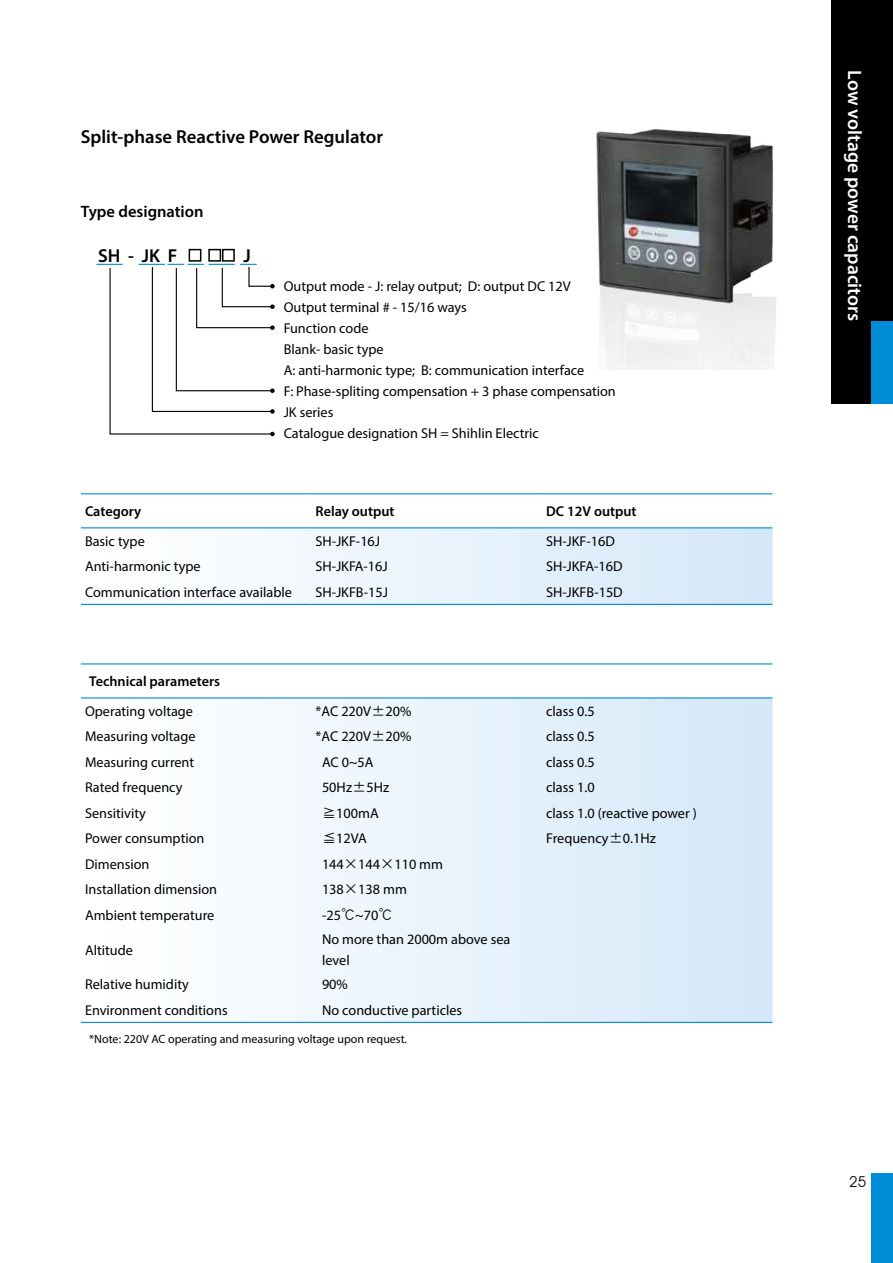
<style>
.page{position:relative;width:893px;height:1263px;background:#fff}
.page>*{position:absolute;margin:0;border:0;box-sizing:border-box;transform-origin:0 0}
.t1{font:600 19.5px "Myriad Pro";color:#fff}
.t2{font:600 18.75px "Myriad Pro";color:#000}
.t3{font:600 16.5px "Myriad Pro";color:#000}
.t4{font:15px "Avant Garde IT Cby BT";color:#000}
.t5{font:14.25px/21px "Myriad Pro";color:#000}
.t6{font:600 14.25px "Myriad Pro";color:#000}
.t7{font:12px "Myriad Pro";color:#000}
.s1{font-family:"DF Hei Std W5"}
</style>
<div class="page">
<div style="left:831px;top:0;width:62px;height:404px;background:#000"></div>
<div style="left:872px;top:321px;width:21px;height:83px;background:#008cd6"></div>
<div style="left:872px;top:1174px;width:21px;height:89px;background:#008cd6"></div>
<svg style="left:81px;top:494px;width:691px;height:1px"></svg>
<svg style="left:81px;top:528px;width:691px;height:76px"></svg>
<hr style="left:81px;top:493px;width:230px;height:1px;background:#008cd6">
<hr style="left:311px;top:493px;width:231px;height:1px;background:#008cd6">
<hr style="left:542px;top:493px;width:230px;height:1px;background:#008cd6">
<hr style="left:81px;top:527px;width:230px;height:1px;background:#008cd6">
<hr style="left:311px;top:527px;width:231px;height:1px;background:#008cd6">
<hr style="left:542px;top:527px;width:230px;height:1px;background:#008cd6">
<hr style="left:81px;top:604px;width:230px;height:1px;background:#008cd6">
<hr style="left:311px;top:604px;width:231px;height:1px;background:#008cd6">
<hr style="left:542px;top:604px;width:230px;height:1px;background:#008cd6">
<svg style="left:81px;top:698px;width:691px;height:324px"></svg>
<hr style="left:81px;top:663px;width:230px;height:1px;background:#008cd6">
<hr style="left:311px;top:663px;width:231px;height:1px;background:#008cd6">
<hr style="left:542px;top:663px;width:230px;height:1px;background:#008cd6">
<hr style="left:81px;top:697px;width:230px;height:1px;background:#008cd6">
<hr style="left:311px;top:697px;width:231px;height:1px;background:#008cd6">
<hr style="left:542px;top:697px;width:230px;height:1px;background:#008cd6">
<hr style="left:81px;top:1022px;width:230px;height:1px;background:#008cd6">
<hr style="left:311px;top:1022px;width:231px;height:1px;background:#008cd6">
<hr style="left:542px;top:1022px;width:230px;height:1px;background:#008cd6">
<svg style="left:96px;top:264px;width:179px;height:172px"></svg>
<div style="left:189px;top:249px;width:12px;height:13px;border:2px solid #000"></div>
<div style="left:208px;top:249px;width:13px;height:13px;border:2px solid #000"></div>
<div style="left:222px;top:249px;width:13px;height:13px;border:2px solid #000"></div>
<img style="left:596px;top:129px;width:180px;height:241px">
<h2 class="t2" style="left:81px;top:124px;width:304px">Split-phase Reactive Power Regulator</h2>
<p class="t3" style="left:81px;top:201px;width:124px">Type designation</p>
<h2 class="t2" style="left:98px;top:243px;width:81px">SH - JK F</h2>
<h2 class="t2" style="left:243px;top:243px;width:9px">J</h2>
<p class="t5" style="left:284px;top:275px;width:334px">Output mode - J: relay output; D: output DC 12V Output terminal # - 15/16 ways<br>Function code<br>Blank- basic type<br>A: anti-harmonic type; B: communication interface<br>F: Phase-spliting compensation + 3 phase compensation JK series<br>Catalogue designation SH = Shihlin Electric</p>
<p class="t6" style="left:85px;top:502px;width:58px">Category</p>
<p class="t6" style="left:316px;top:502px;width:80px">Relay output</p>
<p class="t6" style="left:546px;top:502px;width:92px">DC 12V output</p>
<p class="t5" style="left:85px;top:530px;width:61px">Basic type</p>
<p class="t5" style="left:316px;top:530px;width:66px">SH-JKF-16J</p>
<p class="t5" style="left:546px;top:530px;width:70px">SH-JKF-16D</p>
<p class="t5" style="left:85px;top:556px;width:117px">Anti-harmonic type</p>
<p class="t5" style="left:316px;top:556px;width:74px">SH-JKFA-16J</p>
<p class="t5" style="left:546px;top:556px;width:78px">SH-JKFA-16D</p>
<p class="t5" style="left:85px;top:581px;width:208px">Communication interface available</p>
<p class="t5" style="left:316px;top:581px;width:74px">SH-JKFB-15J</p>
<p class="t5" style="left:546px;top:581px;width:78px">SH-JKFB-15D</p>
<p class="t6" style="left:89px;top:672px;width:132px">Technical parameters</p>
<p class="t5" style="left:85px;top:700px;width:110px">Operating voltage</p>
<p class="t5" style="left:316px;top:700px;width:97px">*AC 220V<span class="s1">±</span>20%</p>
<p class="t5" style="left:546px;top:700px;width:50px">class 0.5</p>
<p class="t5" style="left:85px;top:726px;width:112px">Measuring voltage</p>
<p class="t5" style="left:316px;top:726px;width:97px">*AC 220V<span class="s1">±</span>20%</p>
<p class="t5" style="left:546px;top:726px;width:50px">class 0.5</p>
<p class="t5" style="left:85px;top:751px;width:111px">Measuring current</p>
<p class="t5" style="left:322px;top:751px;width:53px">AC 0~5A</p>
<p class="t5" style="left:546px;top:751px;width:50px">class 0.5</p>
<p class="t5" style="left:85px;top:777px;width:99px">Rated frequency</p>
<p class="t5" style="left:322px;top:777px;width:69px">50Hz<span class="s1">±</span>5Hz</p>
<p class="t5" style="left:546px;top:777px;width:50px">class 1.0</p>
<p class="t5" style="left:85px;top:802px;width:62px">Sensitivity</p>
<p class="t5" style="left:322px;top:802px;width:58px"><span class="s1">≧</span>100mA</p>
<p class="t5" style="left:546px;top:802px;width:152px">class 1.0 (reactive power )</p>
<p class="t5" style="left:85px;top:828px;width:121px">Power consumption</p>
<p class="t5" style="left:322px;top:828px;width:46px"><span class="s1">≦</span>12VA</p>
<p class="t5" style="left:546px;top:828px;width:111px">Frequency<span class="s1">±</span>0.1Hz</p>
<p class="t5" style="left:85px;top:853px;width:66px">Dimension</p>
<p class="t5" style="left:322px;top:853px;width:123px">144<span class="s1">×</span>144<span class="s1">×</span>110 mm</p>
<p class="t5" style="left:85px;top:879px;width:134px">Installation dimension</p>
<p class="t5" style="left:322px;top:879px;width:86px">138<span class="s1">×</span>138 mm</p>
<p class="t5" style="left:85px;top:904px;width:131px">Ambient temperature</p>
<p class="t5" style="left:322px;top:904px;width:72px">-25<span class="s1">℃</span>~70<span class="s1">℃</span></p>
<p class="t5" style="left:85px;top:939px;width:49px">Altitude</p>
<p class="t5" style="left:322px;top:928px;width:190px">No more than 2000m above sea level</p>
<p class="t5" style="left:85px;top:974px;width:105px">Relative humidity</p>
<p class="t5" style="left:322px;top:974px;width:27px">90%</p>
<p class="t5" style="left:85px;top:999px;width:144px">Environment conditions</p>
<p class="t5" style="left:322px;top:999px;width:142px">No conductive particles</p>
<p class="t7" style="left:89px;top:1031px;width:319px">*Note: 220V AC operating and measuring voltage upon request.</p>
<h1 class="t1" style="left:867px;top:70px;width:252px;rotate:90deg">Low voltage power capacitors</h1>
<p class="t4" style="left:849px;top:1172px;width:18px">25</p>
</div>
